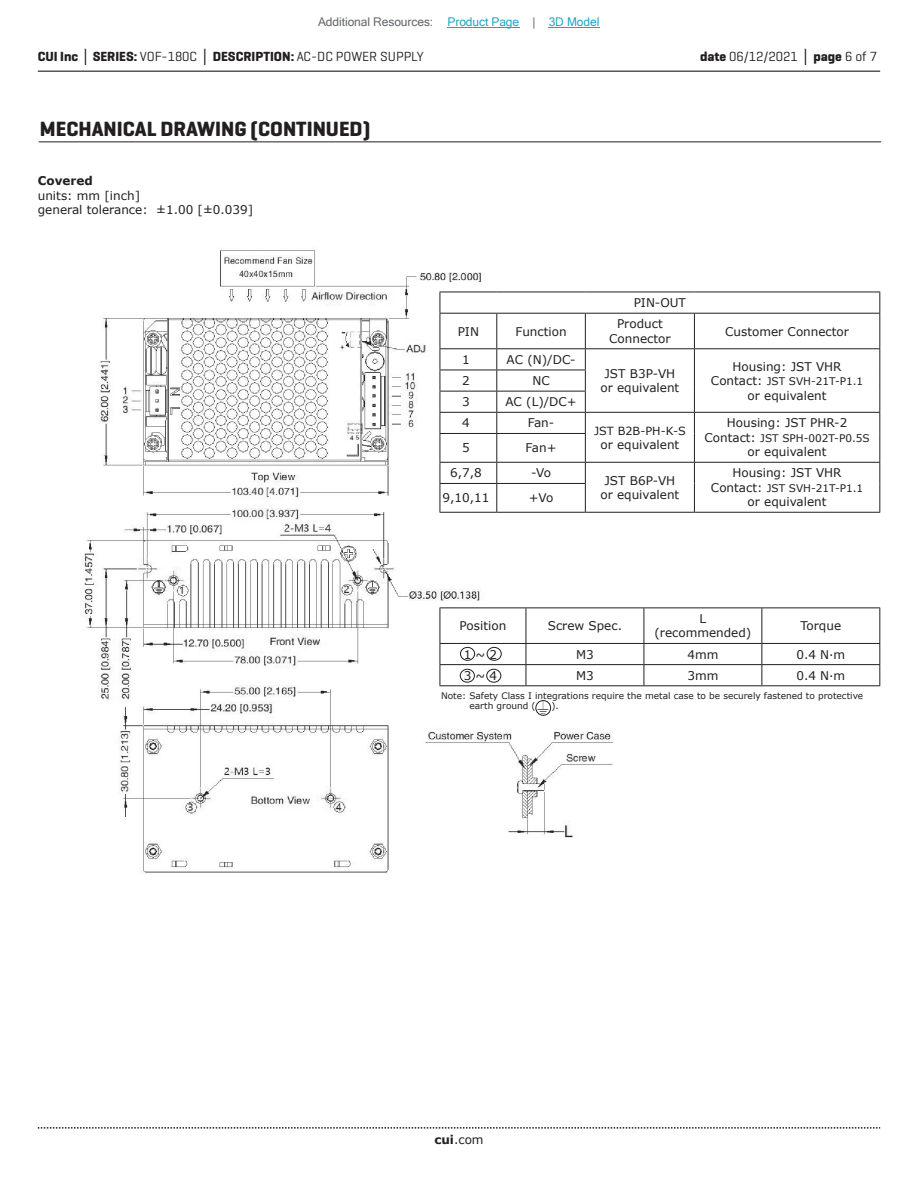
<style>
.page{position:relative;width:918px;height:1188px;background:#fff}
.page>*{position:absolute;margin:0;border:0;box-sizing:border-box;transform-origin:0 0}
.t1{font:700 21px "Geogrotesque";color:#231f20}
.t2{font:700 13.5px "Geogrotesque";color:#231f20}
.t3{font:13.5px "Geogrotesque";color:#231f20}
.t4{font:12px/14.4px "Verdana";color:#231f20;text-align:center}
.t5{font:12px "Microsoft Sans Serif";letter-spacing:-.005em;color:#63676b}
.t6{font:700 12px "Verdana";color:#231f20}
.t7{font:11.25px "Verdana";color:#231f20}
.t8{font:10.5px "Verdana";color:#231f20}
.t9{font:9px/10.8px "Verdana";color:#231f20}
.s1{color:#23a4c6}
.s2{font-family:"Verdana"}
.s3{font-weight:400}
.s4{font-weight:700}
.s5{font-family:"Verdana";font-weight:700}
.s6{font-size:12px}
</style>
<div class="page">
<hr style="left:38px;top:71px;width:842px;height:1px;background:#231f20">
<svg style="left:38px;top:1127px;width:842px;height:2px"></svg>
<img style="left:84px;top:250px;width:544px;height:624px">
<hr style="left:39px;top:141px;width:842px;height:1px;background:#231f20">
<hr style="left:440px;top:608px;width:86px;height:1px;background:#231f20">
<hr style="left:440px;top:608px;width:1px;height:35px;background:#231f20">
<hr style="left:526px;top:608px;width:118px;height:1px;background:#231f20">
<hr style="left:526px;top:608px;width:1px;height:35px;background:#231f20">
<hr style="left:644px;top:608px;width:118px;height:1px;background:#231f20">
<hr style="left:644px;top:608px;width:1px;height:35px;background:#231f20">
<hr style="left:762px;top:608px;width:118px;height:1px;background:#231f20">
<hr style="left:761px;top:608px;width:1px;height:35px;background:#231f20">
<hr style="left:879px;top:608px;width:1px;height:35px;background:#231f20">
<hr style="left:440px;top:643px;width:86px;height:1px;background:#231f20">
<hr style="left:526px;top:643px;width:118px;height:1px;background:#231f20">
<hr style="left:644px;top:643px;width:118px;height:1px;background:#231f20">
<hr style="left:762px;top:643px;width:118px;height:1px;background:#231f20">
<hr style="left:440px;top:664px;width:86px;height:1px;background:#231f20">
<hr style="left:440px;top:685px;width:86px;height:1px;background:#231f20">
<hr style="left:526px;top:664px;width:118px;height:1px;background:#231f20">
<hr style="left:644px;top:664px;width:118px;height:1px;background:#231f20">
<svg style="left:644px;top:644px;width:1px;height:41px"></svg>
<hr style="left:762px;top:664px;width:118px;height:1px;background:#231f20">
<svg style="left:761px;top:644px;width:1px;height:41px"></svg>
<svg style="left:879px;top:644px;width:1px;height:41px"></svg>
<hr style="left:526px;top:685px;width:118px;height:1px;background:#231f20">
<hr style="left:644px;top:685px;width:118px;height:1px;background:#231f20">
<hr style="left:762px;top:685px;width:118px;height:1px;background:#231f20">
<svg style="left:440px;top:644px;width:1px;height:41px"></svg>
<svg style="left:526px;top:644px;width:1px;height:41px"></svg>
<div style="left:460px;top:647px;width:15px;height:14px;border:1px solid #231f20;border-radius:50%"></div>
<div style="left:487px;top:647px;width:14px;height:14px;border:1px solid #231f20;border-radius:50%"></div>
<div style="left:460px;top:669px;width:15px;height:13px;border:1px solid #231f20;border-radius:50%"></div>
<div style="left:487px;top:669px;width:14px;height:13px;border:1px solid #231f20;border-radius:50%"></div>
<hr style="left:440px;top:292px;width:57px;height:1px;background:#231f20">
<svg style="left:440px;top:292px;width:1px;height:21px"></svg>
<hr style="left:497px;top:292px;width:88px;height:1px;background:#231f20">
<hr style="left:585px;top:292px;width:109px;height:1px;background:#231f20">
<hr style="left:694px;top:292px;width:186px;height:1px;background:#231f20">
<svg style="left:879px;top:292px;width:1px;height:21px"></svg>
<hr style="left:440px;top:313px;width:57px;height:1px;background:#231f20">
<hr style="left:440px;top:314px;width:1px;height:34px;background:#231f20">
<hr style="left:497px;top:313px;width:88px;height:1px;background:#231f20">
<hr style="left:496px;top:314px;width:1px;height:34px;background:#231f20">
<hr style="left:585px;top:313px;width:109px;height:1px;background:#231f20">
<hr style="left:585px;top:314px;width:1px;height:34px;background:#231f20">
<hr style="left:694px;top:313px;width:186px;height:1px;background:#231f20">
<hr style="left:694px;top:314px;width:1px;height:34px;background:#231f20">
<hr style="left:879px;top:314px;width:1px;height:34px;background:#231f20">
<hr style="left:440px;top:348px;width:57px;height:1px;background:#231f20">
<hr style="left:497px;top:348px;width:88px;height:1px;background:#231f20">
<hr style="left:585px;top:348px;width:109px;height:1px;background:#231f20">
<hr style="left:694px;top:348px;width:186px;height:1px;background:#231f20">
<hr style="left:440px;top:370px;width:57px;height:1px;background:#231f20">
<hr style="left:440px;top:391px;width:57px;height:1px;background:#231f20">
<hr style="left:440px;top:412px;width:57px;height:1px;background:#231f20">
<hr style="left:440px;top:433px;width:57px;height:1px;background:#231f20">
<hr style="left:440px;top:462px;width:57px;height:1px;background:#231f20">
<hr style="left:440px;top:483px;width:57px;height:1px;background:#231f20">
<hr style="left:440px;top:512px;width:57px;height:1px;background:#231f20">
<hr style="left:497px;top:370px;width:89px;height:1px;background:#231f20">
<hr style="left:497px;top:391px;width:89px;height:1px;background:#231f20">
<hr style="left:497px;top:412px;width:88px;height:1px;background:#231f20">
<hr style="left:585px;top:412px;width:109px;height:1px;background:#231f20">
<hr style="left:694px;top:412px;width:186px;height:1px;background:#231f20">
<hr style="left:497px;top:433px;width:89px;height:1px;background:#231f20">
<hr style="left:497px;top:462px;width:88px;height:1px;background:#231f20">
<hr style="left:585px;top:462px;width:109px;height:1px;background:#231f20">
<hr style="left:694px;top:462px;width:186px;height:1px;background:#231f20">
<hr style="left:497px;top:483px;width:89px;height:1px;background:#231f20">
<svg style="left:585px;top:349px;width:1px;height:163px"></svg>
<svg style="left:694px;top:349px;width:1px;height:163px"></svg>
<svg style="left:879px;top:349px;width:1px;height:163px"></svg>
<hr style="left:497px;top:512px;width:88px;height:1px;background:#231f20">
<hr style="left:585px;top:512px;width:109px;height:1px;background:#231f20">
<hr style="left:694px;top:512px;width:186px;height:1px;background:#231f20">
<svg style="left:440px;top:349px;width:1px;height:163px"></svg>
<svg style="left:496px;top:349px;width:1px;height:163px"></svg>
<svg style="left:537px;top:701px;width:12px;height:12px"></svg>
<div style="left:536px;top:700px;width:15px;height:15px;border:1px solid #231f20;border-radius:50%"></div>
<hr style="left:448px;top:27px;width:72px;height:1px;background:#23a4c6">
<hr style="left:549px;top:27px;width:51px;height:1px;background:#23a4c6">
<p class="t5" style="left:318px;top:15px;width:283px">Additional Resources: <span class="s1">Product Page</span> | <span class="s1">3D Model</span></p>
<p class="t2" style="left:38px;top:48px;width:387px">CUI Inc <span class="s2">│</span> SERIES: <span class="s3">VOF-180C</span> <span class="s2">│</span> DESCRIPTION: <span class="s3">AC-DC POWER SUPPLY</span></p>
<p class="t3" style="left:700px;top:48px;width:179px"><span class="s4">date</span> 06/12/2021 <span class="s5">│</span> <span class="s4">page</span> 6 of 7</p>
<h1 class="t1" style="left:40px;top:116px;width:332px">MECHANICAL DRAWING (CONTINUED)</h1>
<p class="t6" style="left:38px;top:172px;width:57px">Covered</p>
<p class="t4" style="left:38px;top:188px;width:217px;text-align:left">units: mm [inch]<br>general tolerance: ±1.00 [±0.039]</p>
<p class="t4" style="left:634px;top:295px;width:54px">PIN-OUT</p>
<p class="t4" style="left:458px;top:324px;width:23px">PIN</p>
<p class="t4" style="left:515px;top:324px;width:53px">Function</p>
<p class="t4" style="left:609px;top:317px;width:63px">Product<br>Connector</p>
<p class="t4" style="left:725px;top:324px;width:125px">Customer Connector</p>
<p class="t4" style="left:462px;top:352px;width:9px">1</p>
<p class="t4" style="left:507px;top:352px;width:70px">AC (N)/DC-</p>
<p class="t4" style="left:600px;top:366px;width:80px">JST B3P-VH or equivalent</p>
<p class="t4" style="left:733px;top:359px;width:111px">Housing: JST VHR</p>
<p class="t8" style="left:711px;top:374px;width:154px"><span class="s6">Contact:</span> JST SVH-21T-P1.1</p>
<p class="t4" style="left:748px;top:388px;width:80px">or equivalent</p>
<p class="t4" style="left:462px;top:373px;width:9px">2</p>
<p class="t4" style="left:532px;top:373px;width:19px">NC</p>
<p class="t4" style="left:462px;top:395px;width:9px">3</p>
<p class="t4" style="left:505px;top:395px;width:73px">AC (L)/DC+</p>
<p class="t4" style="left:462px;top:416px;width:9px">4</p>
<p class="t4" style="left:528px;top:416px;width:28px">Fan-</p>
<p class="t4" style="left:727px;top:416px;width:122px">Housing: JST PHR-2</p>
<p class="t8" style="left:704px;top:431px;width:167px"><span class="s6">Contact:</span> JST SPH-002T-P0.5S</p>
<p class="t7" style="left:594px;top:423px;width:93px">JST B2B-PH-K-S</p>
<p class="t4" style="left:600px;top:437px;width:80px">or equivalent</p>
<p class="t4" style="left:526px;top:441px;width:32px">Fan+</p>
<p class="t4" style="left:462px;top:441px;width:9px">5</p>
<p class="t4" style="left:748px;top:445px;width:80px">or equivalent</p>
<p class="t4" style="left:733px;top:466px;width:111px">Housing: JST VHR</p>
<p class="t8" style="left:711px;top:481px;width:154px"><span class="s6">Contact:</span> JST SVH-21T-P1.1</p>
<p class="t4" style="left:450px;top:466px;width:33px">6,7,8</p>
<p class="t4" style="left:531px;top:466px;width:22px">-Vo</p>
<p class="t4" style="left:600px;top:473px;width:80px">JST B6P-VH or equivalent</p>
<p class="t4" style="left:442px;top:491px;width:48px">9,10,11</p>
<p class="t4" style="left:529px;top:491px;width:26px">+Vo</p>
<p class="t4" style="left:748px;top:495px;width:80px">or equivalent</p>
<p class="t4" style="left:460px;top:619px;width:48px">Position</p>
<p class="t4" style="left:548px;top:619px;width:76px">Screw Spec.</p>
<p class="t4" style="left:654px;top:611px;width:98px">L (recommended)</p>
<p class="t4" style="left:800px;top:619px;width:42px">Torque</p>
<p class="t4" style="left:464px;top:647px;width:35px">1 ~ 2</p>
<p class="t4" style="left:576px;top:647px;width:19px">M3</p>
<p class="t4" style="left:687px;top:647px;width:32px">4mm</p>
<p class="t4" style="left:796px;top:647px;width:50px">0.4 N·m</p>
<p class="t4" style="left:464px;top:668px;width:35px">3 ~ 4</p>
<p class="t4" style="left:576px;top:668px;width:19px">M3</p>
<p class="t4" style="left:687px;top:668px;width:32px">3mm</p>
<p class="t4" style="left:796px;top:668px;width:50px">0.4 N·m</p>
<p class="t9" style="left:470px;top:690px;width:395px;text-indent:-29px">Note: Safety Class I integrations require the metal case to be securely fastened to protective earth ground (</p>
<p class="t9" style="left:552px;top:701px;width:9px">).</p>
<p class="t4" style="left:434px;top:1132px;width:51px"><span class="s4">cui</span>.com</p>
</div>
